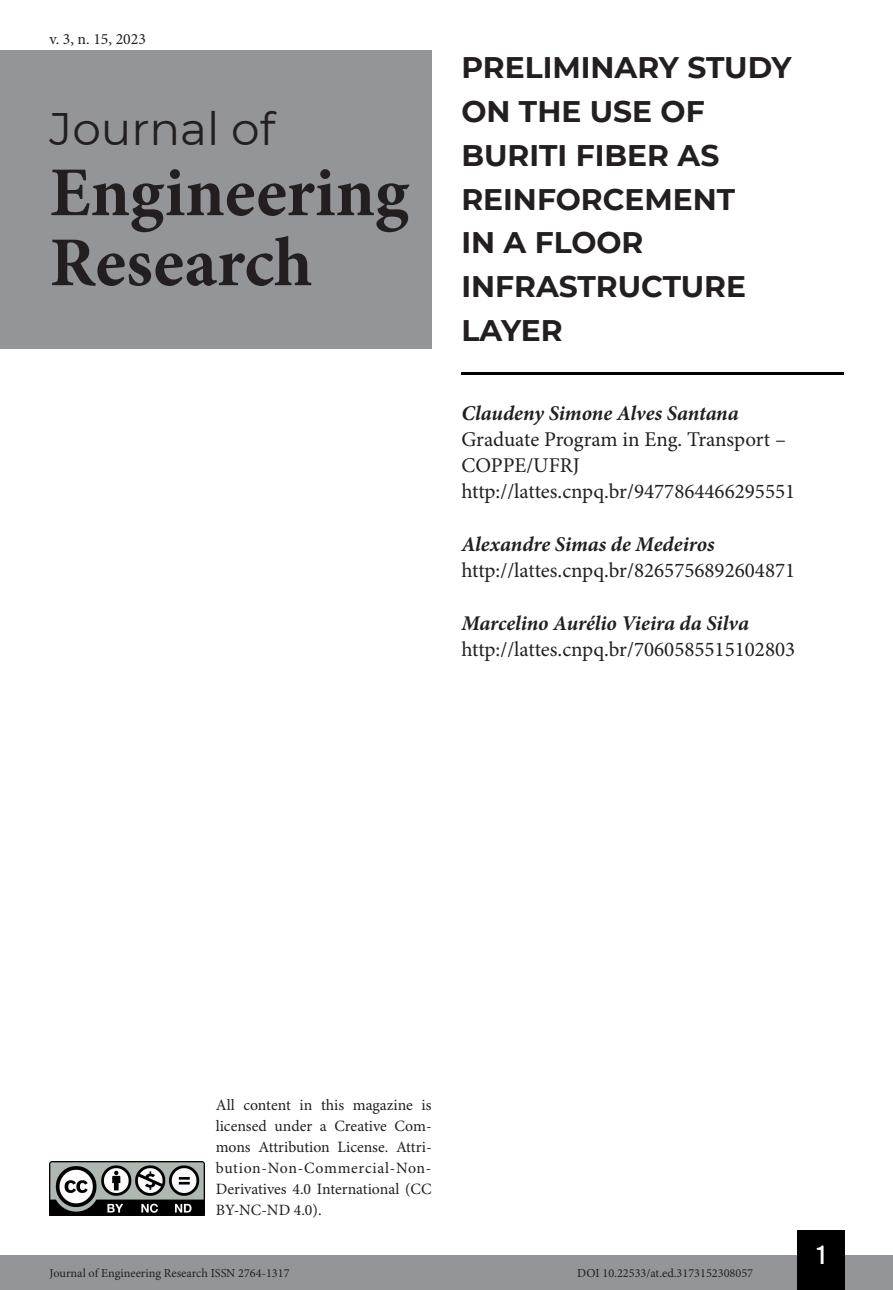
<style>
.page{position:relative;width:893px;height:1290px;background:#fff}
.page>*{position:absolute;margin:0;border:0;box-sizing:border-box;transform-origin:0 0}
.t1{font:700 70px/70px "Minion Pro";color:#231f20}
.t2{font:45.5px "Montserrat";color:#231f20}
.t3{font:700 29.75px/43.8px "Montserrat";color:#231f20}
.t4{font:26.25px "Bebas Kai";color:#fff}
.t5{font:21px/26.2px "Minion Pro";color:#231f20}
.t6{font:italic 700 21px "Minion Pro";letter-spacing:-.005em;color:#231f20}
.t7{font:15.75px/21px "Minion Pro";color:#231f20;text-align:justify}
.t8{font:12.25px "Minion Pro";color:#231f20}
</style>
<div class="page">
<div style="left:0;top:1255px;width:893px;height:35px;background:#939598"></div>
<div style="left:797px;top:1230px;width:48px;height:60px;background:#000"></div>
<img style="left:50px;top:1161px;width:154px;height:54px">
<div style="left:0;top:50px;width:432px;height:298px;background:#939598"></div>
<hr style="left:461px;top:372px;width:382px;height:3px;background:#000">
<p class="t7" style="left:50px;top:29px;width:98px">v. 3, n. 15, 2023</p>
<h2 class="t2" style="left:50px;top:98px;width:227px">Journal of</h2>
<h1 class="t1" style="left:50px;top:157px;width:361px">Engineering<br>Research</h1>
<h3 class="t3" style="left:461px;top:44px;width:332px">PRELIMINARY STUDY<br>ON THE USE OF<br>BURITI FIBER AS<br>REINFORCEMENT<br>IN A FLOOR<br>INFRASTRUCTURE<br>LAYER</h3>
<h3 class="t6" style="left:461px;top:398px;width:279px">Claudeny Simone Alves Santana</h3>
<h3 class="t5" style="left:461px;top:427px;width:335px">Graduate Program in Eng. Transport –<br>COPPE/UFRJ http://lattes.cnpq.br/9477864466295551</h3>
<h3 class="t6" style="left:461px;top:529px;width:255px">Alexandre Simas de Medeiros</h3>
<h3 class="t5" style="left:461px;top:558px;width:335px">http://lattes.cnpq.br/8265756892604871</h3>
<h3 class="t6" style="left:461px;top:608px;width:289px">Marcelino Aurélio Vieira da Silva</h3>
<h3 class="t5" style="left:461px;top:637px;width:335px">http://lattes.cnpq.br/7060585515102803</h3>
<p class="t7" style="left:216px;top:1095px;width:217px">All content in this magazine is licensed under a Creative Com&shy;mons Attribution License. Attri&shy;bution-Non-Commercial-Non-Derivatives 4.0 International (CC BY-NC-ND 4.0).</p>
<p class="t8" style="left:50px;top:1266px;width:241px">Journal of Engineering Research ISSN 2764-1317</p>
<p class="t8" style="left:577px;top:1266px;width:177px">DOI 10.22533/at.ed.3173152308057</p>
<h3 class="t4" style="left:817px;top:1241px;width:10px">1</h3>
</div>
